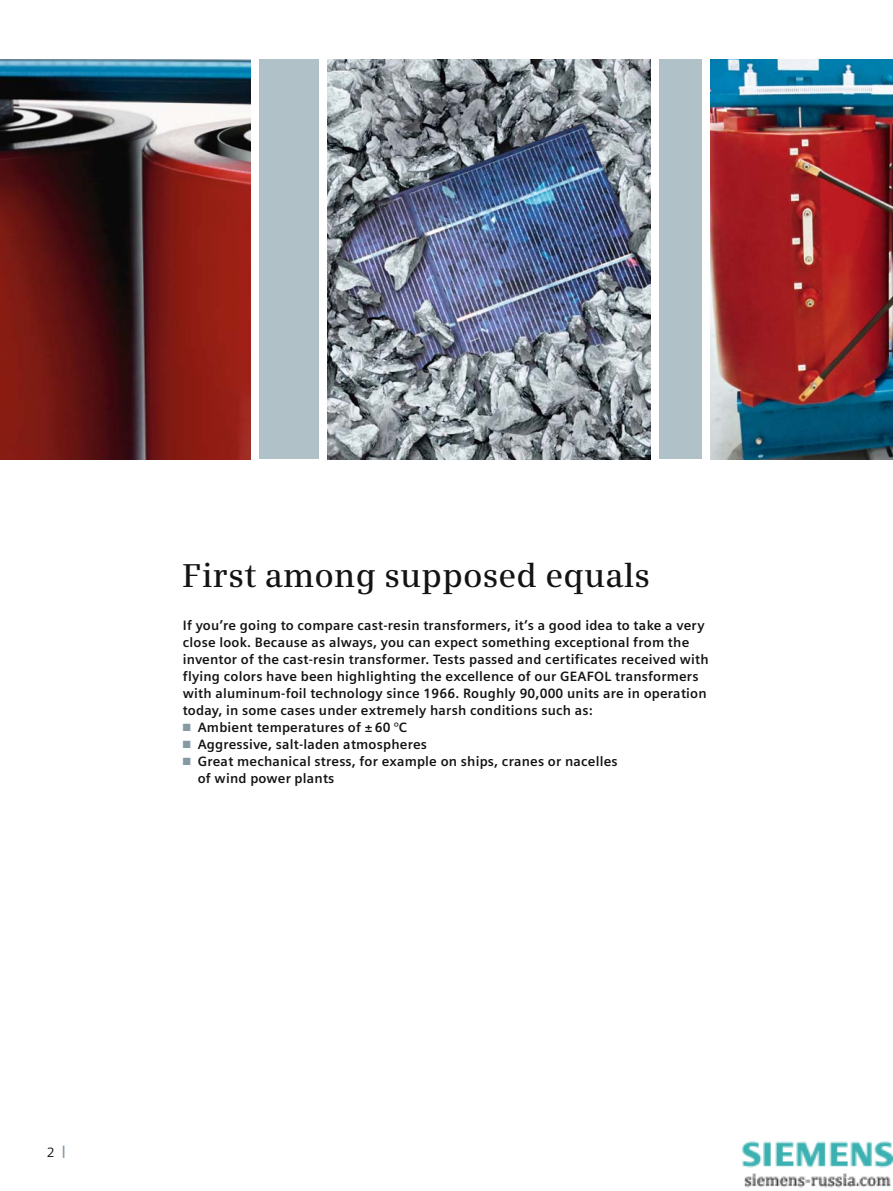
<style>
.page{position:relative;width:893px;height:1191px;background:#fff}
.page>*{position:absolute;margin:0;border:0;box-sizing:border-box;transform-origin:0 0}
.t1{font:600 33px "Siemens Serif";letter-spacing:.005em;color:#141314}
.t2{font:700 13.5px/17px "Siemens Sans";letter-spacing:.015em;color:#141314}
.t3{font:13.5px "Siemens Sans";color:#141314}
.s1{color:#849ba5}
.s2{font-weight:700;color:#849ba5}
</style>
<div class="page">
<img style="left:0;top:60px;width:251px;height:399px">
<img style="left:710px;top:60px;width:183px;height:399px">
<div style="left:259px;top:60px;width:60px;height:399px;background:#b1c1c8"></div>
<div style="left:659px;top:60px;width:43px;height:399px;background:#b1c1c8"></div>
<img style="left:327px;top:60px;width:324px;height:399px">
<img style="left:742px;top:1141px;width:150px;height:47px">
<h1 class="t1" style="left:183px;top:563px;width:469px">First among supposed equals</h1>
<p class="t2" style="left:183px;top:617px;width:527px">If you’re going to compare cast-resin transformers, it’s a good idea to take a very close look. Because as always, you can expect something exceptional from the inventor of the cast-resin transformer. Tests passed and certificates received with flying colors have been highlighting the excellence of our GEAFOL transformers with aluminum-foil technology since 1966. Roughly 90,000 units are in operation today, in some cases under extremely harsh conditions such as:</p>
<p class="t2" style="left:183px;top:719px;width:226px"><span class="s1">■</span> Ambient temperatures of ± 60 °C</p>
<p class="t2" style="left:183px;top:736px;width:246px"><span class="s1">■</span> Aggressive, salt-laden atmospheres</p>
<p class="t2" style="left:198px;top:753px;width:421px;text-indent:-15px"><span class="s1">■</span> Great mechanical stress, for example on ships, cranes or nacelles of wind power plants</p>
<p class="t3" style="left:47px;top:1147px;width:20px">2 <span class="s2">|</span></p>
</div>
